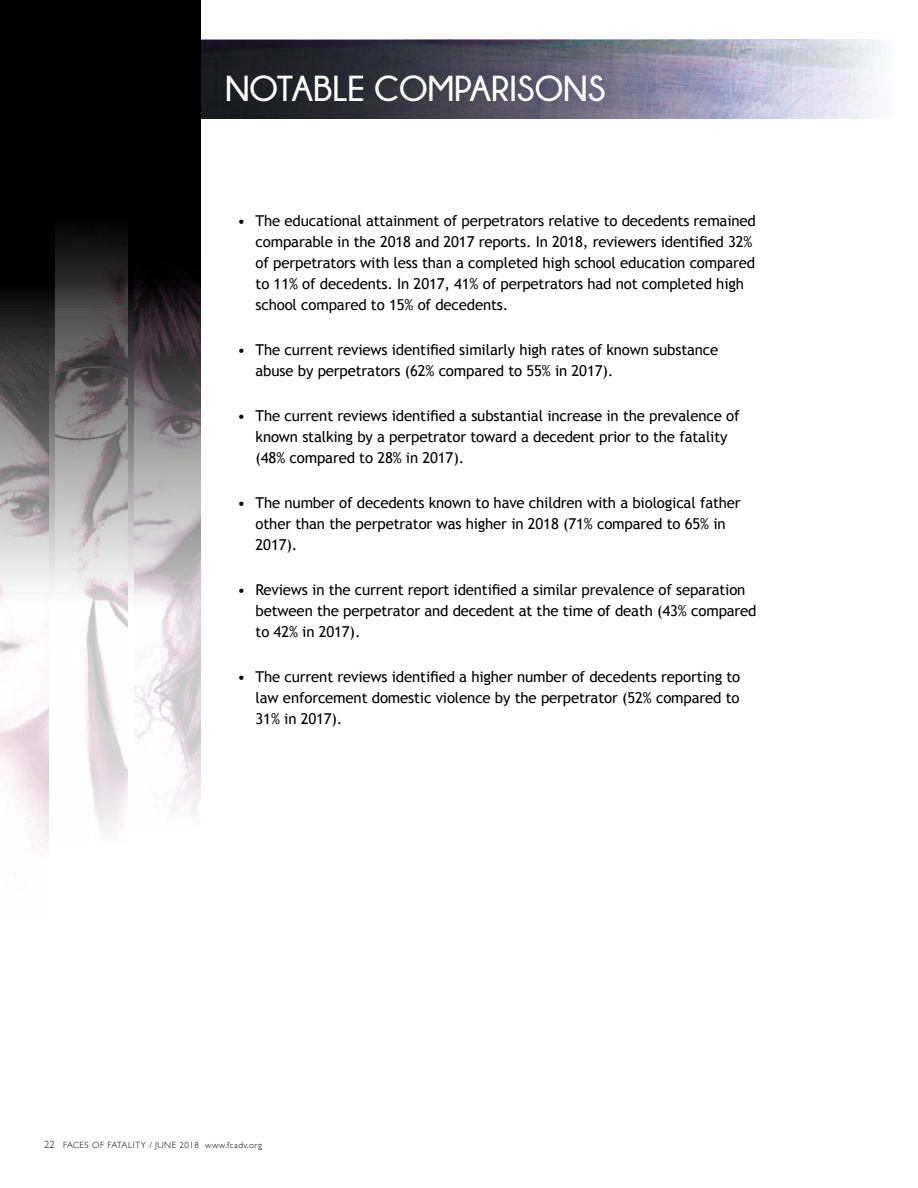
<style>
.page{position:relative;width:918px;height:1188px;background:#fff}
.page>*{position:absolute;margin:0;border:0;box-sizing:border-box;transform-origin:0 0}
.t1{font:700 36px "Champagne&Limousines";color:#fff}
.t2{font:15px/21px "Trebuchet MS";letter-spacing:-.01em;color:#000}
.t3{font:300 9px "Gill Sans";letter-spacing:.05em;color:#000}
.s1{font-size:10.5px}
</style>
<div class="page">
<img style="left:201px;top:40px;width:681px;height:79px">
<div style="left:0;top:0;width:201px;height:622px;background:#000"></div>
<img style="left:0;top:306px;width:49px;height:569px">
<img style="left:55px;top:231px;width:73px;height:599px">
<img style="left:134px;top:278px;width:67px;height:533px">
<h1 class="t1" style="left:225px;top:68px;width:382px">NOTABLE COMPARISONS</h1>
<p class="t2" style="left:256px;top:211px;width:502px;text-indent:-18px">• The educational attainment of perpetrators relative to decedents remained comparable in the 2018 and 2017 reports. In 2018, reviewers identified 32% of perpetrators with less than a completed high school education compared to 11% of decedents. In 2017, 41% of perpetrators had not completed high school compared to 15% of decedents.</p>
<p class="t2" style="left:256px;top:340px;width:464px;text-indent:-18px">• The current reviews identified similarly high rates of known substance abuse by perpetrators (62% compared to 55% in 2017).</p>
<p class="t2" style="left:256px;top:406px;width:485px;text-indent:-18px">• The current reviews identified a substantial increase in the prevalence of known stalking by a perpetrator toward a decedent prior to the fatality (48% compared to 28% in 2017).</p>
<p class="t2" style="left:256px;top:493px;width:487px;text-indent:-18px">• The number of decedents known to have children with a biological father other than the perpetrator was higher in 2018 (71% compared to 65% in<br>2017).</p>
<p class="t2" style="left:256px;top:580px;width:503px;text-indent:-18px">• Reviews in the current report identified a similar prevalence of separation between the perpetrator and decedent at the time of death (43% compared to 42% in 2017).</p>
<p class="t2" style="left:256px;top:667px;width:486px;text-align:justify;text-indent:-18px">• The current reviews identified a higher number of decedents reporting to law enforcement domestic violence by the perpetrator (52% compared to 31% in 2017).</p>
<p class="t3" style="left:44px;top:1138px;width:219px"><span class="s1">22</span> FACES OF FATALITY / JUNE 2018 www.fcadv.org</p>
</div>
